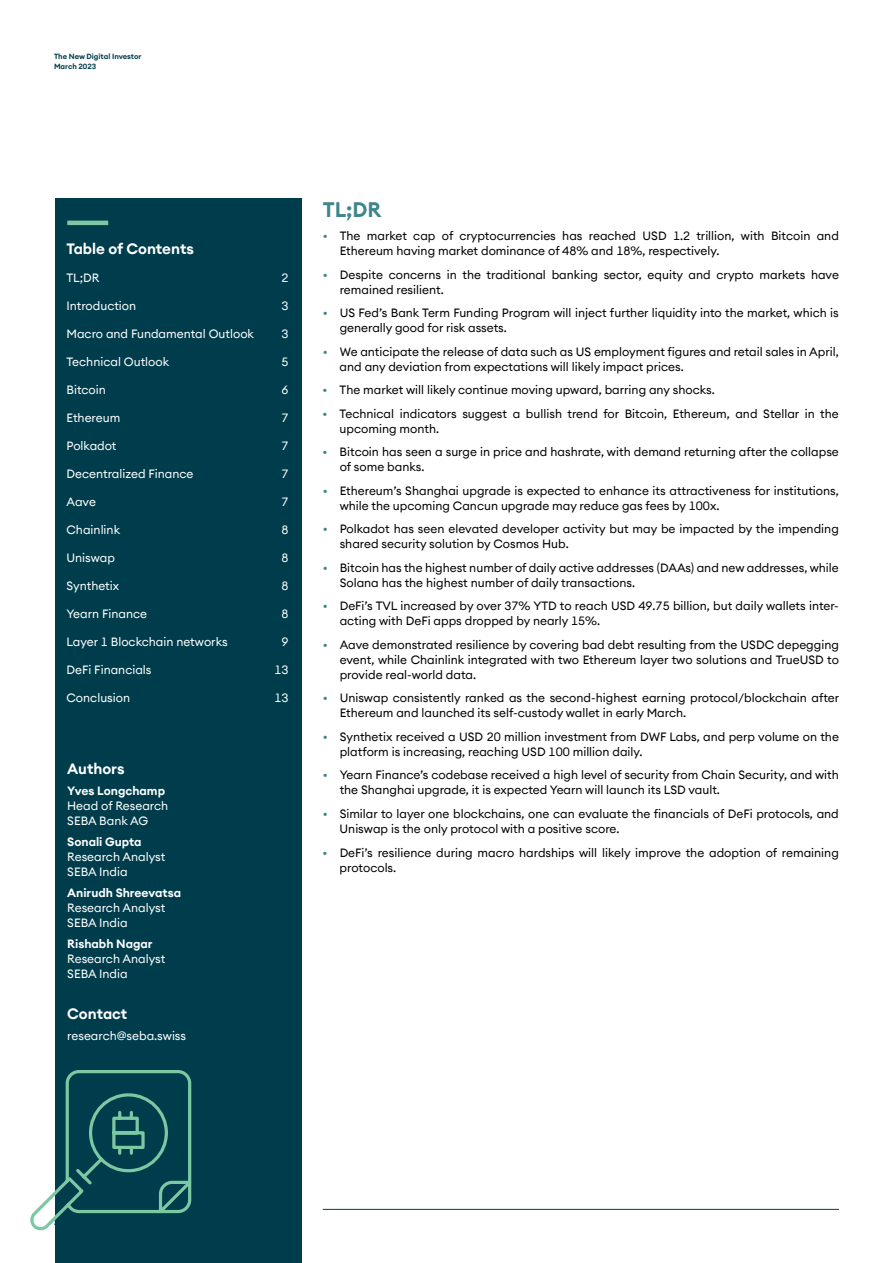
<style>
.page{position:relative;width:893px;height:1263px;background:#fff}
.page>*{position:absolute;margin:0;border:0;box-sizing:border-box;transform-origin:0 0}
.t1{font:600 21px "Seba Euclid";color:#3e858c}
.t2{font:600 15px "Seba Euclid";color:#fff}
.t3{font:12px/15px "Seba Euclid";color:#000}
.t4{font:12px/15px "Seba Euclid";color:#fff}
.t5{font:600 12px "Seba Euclid";color:#fff}
.t6{font:600 7.5px/10.5px "Seba Euclid";letter-spacing:-.005em;color:#003d4c}
.s1{color:#3e858c}
</style>
<div class="page">
<div style="left:55px;top:198px;width:246px;height:1065px;background:#003d4c"></div>
<hr style="left:67px;top:221px;width:41px;height:4px;background:#7bc8a3">
<hr style="left:323px;top:1209px;width:516px;height:1px;background:#003d4c">
<svg style="left:30px;top:1070px;width:162px;height:161px"></svg>
<p class="t6" style="left:54px;top:51px;width:89px">The New Digital Investor<br>March 2023</p>
<p class="t2" style="left:67px;top:239px;width:129px">Table of Contents</p>
<p class="t4" style="left:67px;top:270px;width:35px">TL;DR</p>
<p class="t4" style="left:282px;top:270px;width:9px">2</p>
<p class="t4" style="left:67px;top:298px;width:71px">Introduction</p>
<p class="t4" style="left:282px;top:298px;width:9px">3</p>
<p class="t4" style="left:67px;top:326px;width:189px">Macro and Fundamental Outlook</p>
<p class="t4" style="left:282px;top:326px;width:9px">3</p>
<p class="t4" style="left:67px;top:354px;width:104px">Technical Outlook</p>
<p class="t4" style="left:282px;top:354px;width:9px">5</p>
<p class="t4" style="left:67px;top:382px;width:41px">Bitcoin</p>
<p class="t4" style="left:282px;top:382px;width:9px">6</p>
<p class="t4" style="left:67px;top:410px;width:55px">Ethereum</p>
<p class="t4" style="left:282px;top:410px;width:9px">7</p>
<p class="t4" style="left:67px;top:438px;width:52px">Polkadot</p>
<p class="t4" style="left:282px;top:438px;width:9px">7</p>
<p class="t4" style="left:67px;top:466px;width:129px">Decentralized Finance</p>
<p class="t4" style="left:282px;top:466px;width:9px">7</p>
<p class="t4" style="left:67px;top:494px;width:31px">Aave</p>
<p class="t4" style="left:282px;top:494px;width:9px">7</p>
<p class="t4" style="left:67px;top:522px;width:55px">Chainlink</p>
<p class="t4" style="left:282px;top:522px;width:9px">8</p>
<p class="t4" style="left:67px;top:550px;width:50px">Uniswap</p>
<p class="t4" style="left:282px;top:550px;width:9px">8</p>
<p class="t4" style="left:67px;top:578px;width:54px">Synthetix</p>
<p class="t4" style="left:282px;top:578px;width:9px">8</p>
<p class="t4" style="left:67px;top:606px;width:82px">Yearn Finance</p>
<p class="t4" style="left:282px;top:606px;width:9px">8</p>
<p class="t4" style="left:67px;top:634px;width:163px">Layer 1 Blockchain networks</p>
<p class="t4" style="left:282px;top:634px;width:9px">9</p>
<p class="t4" style="left:67px;top:662px;width:87px">DeFi Financials</p>
<p class="t4" style="left:275px;top:662px;width:16px">13</p>
<p class="t4" style="left:67px;top:690px;width:65px">Conclusion</p>
<p class="t4" style="left:275px;top:690px;width:16px">13</p>
<p class="t2" style="left:67px;top:759px;width:59px">Authors</p>
<p class="t5" style="left:67px;top:783px;width:99px">Yves Longchamp</p>
<p class="t4" style="left:67px;top:798px;width:102px">Head of Research<br>SEBA Bank AG</p>
<p class="t5" style="left:67px;top:834px;width:76px">Sonali Gupta</p>
<p class="t4" style="left:67px;top:849px;width:100px">Research Analyst<br>SEBA India</p>
<p class="t5" style="left:67px;top:885px;width:115px">Anirudh Shreevatsa</p>
<p class="t4" style="left:67px;top:900px;width:100px">Research Analyst<br>SEBA India</p>
<p class="t5" style="left:67px;top:936px;width:87px">Rishabh Nagar</p>
<p class="t4" style="left:67px;top:951px;width:100px">Research Analyst<br>SEBA India</p>
<p class="t2" style="left:67px;top:1004px;width:62px">Contact</p>
<p class="t4" style="left:67px;top:1028px;width:120px">research@seba.swiss</p>
<h1 class="t1" style="left:323px;top:196px;width:60px">TL;DR</h1>
<p class="t3" style="left:340px;top:228px;width:501px;text-indent:-17px"><span class="s1">•</span> The market cap of cryptocurrencies has reached USD 1.2 trillion, with Bitcoin and<br>Ethereum having market dominance of 48% and 18%, respectively.</p>
<p class="t3" style="left:340px;top:267px;width:501px;text-indent:-17px"><span class="s1">•</span> Despite concerns in the traditional banking sector, equity and crypto markets have remained resilient.</p>
<p class="t3" style="left:340px;top:305px;width:501px;text-indent:-17px"><span class="s1">•</span> US Fedʼs Bank Term Funding Program will inject further liquidity into the market, which is generally good for risk assets.</p>
<p class="t3" style="left:340px;top:344px;width:501px;text-indent:-17px"><span class="s1">•</span> We anticipate the release of data such as US employment figures and retail sales in April, and any deviation from expectations will likely impact prices.</p>
<p class="t3" style="left:323px;top:382px;width:394px"><span class="s1">•</span> The market will likely continue moving upward, barring any shocks.</p>
<p class="t3" style="left:340px;top:406px;width:501px;text-indent:-17px"><span class="s1">•</span> Technical indicators suggest a bullish trend for Bitcoin, Ethereum, and Stellar in the upcoming month.</p>
<p class="t3" style="left:340px;top:444px;width:501px;text-indent:-17px"><span class="s1">•</span> Bitcoin has seen a surge in price and hashrate, with demand returning after the collapse of some banks.</p>
<p class="t3" style="left:340px;top:483px;width:501px;text-indent:-17px"><span class="s1">•</span> Ethereumʼs Shanghai upgrade is expected to enhance its attractiveness for institutions, while the upcoming Cancun upgrade may reduce gas fees by 100x.</p>
<p class="t3" style="left:340px;top:521px;width:501px;text-indent:-17px"><span class="s1">•</span> Polkadot has seen elevated developer activity but may be impacted by the impending shared security solution by Cosmos Hub.</p>
<p class="t3" style="left:340px;top:560px;width:501px;text-indent:-17px"><span class="s1">•</span> Bitcoin has the highest number of daily active addresses (DAAs) and new addresses, while<br>Solana has the highest number of daily transactions.</p>
<p class="t3" style="left:340px;top:598px;width:501px;text-indent:-17px"><span class="s1">•</span> DeFiʼs TVL increased by over 37% YTD to reach USD 49.75 billion, but daily wallets inter&shy;acting with DeFi apps dropped by nearly 15%.</p>
<p class="t3" style="left:340px;top:637px;width:501px;text-align:justify;text-indent:-17px"><span class="s1">•</span> Aave demonstrated resilience by covering bad debt resulting from the USDC depegging event, while Chainlink integrated with two Ethereum layer two solutions and TrueUSD to provide real-world data.</p>
<p class="t3" style="left:340px;top:690px;width:501px;text-indent:-17px"><span class="s1">•</span> Uniswap consistently ranked as the second-highest earning protocol/blockchain after<br>Ethereum and launched its self-custody wallet in early March.</p>
<p class="t3" style="left:340px;top:729px;width:501px;text-indent:-17px"><span class="s1">•</span> Synthetix received a USD 20 million investment from DWF Labs, and perp volume on the platform is increasing, reaching USD 100 million daily.</p>
<p class="t3" style="left:340px;top:767px;width:501px;text-indent:-17px"><span class="s1">•</span> Yearn Financeʼs codebase received a high level of security from Chain Security, and with the Shanghai upgrade, it is expected Yearn will launch its LSD vault.</p>
<p class="t3" style="left:340px;top:806px;width:501px;text-indent:-17px"><span class="s1">•</span> Similar to layer one blockchains, one can evaluate the financials of DeFi protocols, and<br>Uniswap is the only protocol with a positive score.</p>
<p class="t3" style="left:340px;top:845px;width:501px;text-indent:-17px"><span class="s1">•</span> DeFiʼs resilience during macro hardships will likely improve the adoption of remaining protocols.</p>
<p class="t6" style="left:54px;top:1217px;width:6px">2</p>
</div>
